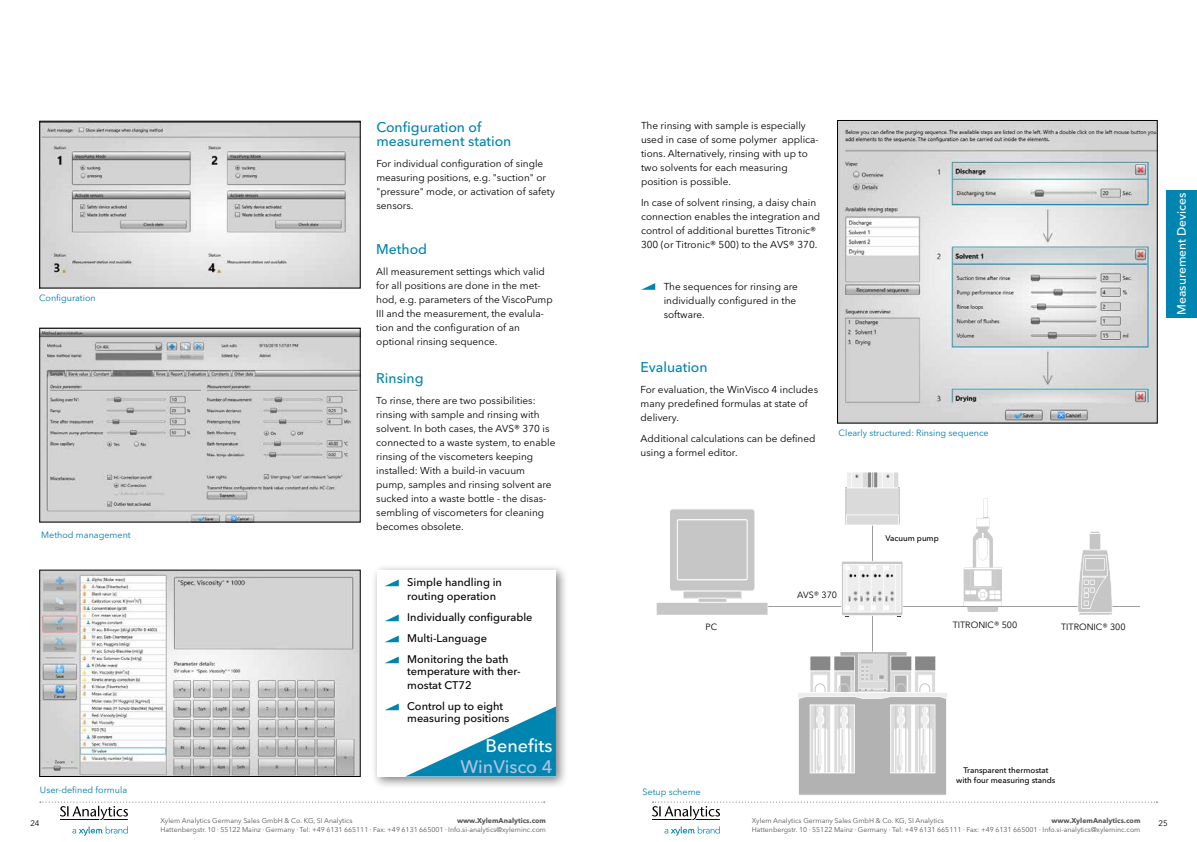
<style>
.page{position:relative;width:1197px;height:842px;background:#fff}
.page>*{position:absolute;margin:0;border:0;box-sizing:border-box;transform-origin:0 0}
.t1{font:500 18px "Avenir Next LT Pro";color:#b3c3df}
.t2{font:500 18px "Avenir Next LT Pro";color:#fff}
.t3{font:500 14px/14px "Avenir Next LT Pro";color:#0085b0}
.t4{font:500 12px "Avenir Next LT Pro";color:#fff}
.t5{font:500 11px/14px "Avenir Next LT Pro";color:#000}
.t6{font:10px/14px "Avenir Next LT Pro";color:#000}
.t7{font:9px "Avenir Next LT Pro";color:#007aa8}
.t8{font:9px "Avenir Next LT Pro";color:#000}
.t9{font:500 8px/10px "Avenir Next LT Pro";color:#000;text-align:center}
.t10{font:8px "Avenir Next LT Pro";color:#000}
.t11{font:7px "Avenir Next LT Pro";color:#575756}
.t12{font:700 7px "Avenir Next LT Pro";color:#575756}
</style>
<div class="page">
<svg style="left:652px;top:801px;width:505px;height:19px"></svg>
<svg style="left:664px;top:826px;width:55px;height:10px"></svg>
<svg style="left:40px;top:801px;width:504px;height:19px"></svg>
<svg style="left:72px;top:826px;width:56px;height:10px"></svg>
<hr style="left:872px;top:503px;width:1px;height:161px;background:#9d9d9c">
<hr style="left:756px;top:606px;width:383px;height:1px;background:#9d9d9c">
<svg style="left:656px;top:509px;width:112px;height:106px"></svg>
<svg style="left:1077px;top:531px;width:35px;height:84px"></svg>
<svg style="left:841px;top:561px;width:62px;height:56px"></svg>
<svg style="left:798px;top:651px;width:149px;height:144px"></svg>
<svg style="left:845px;top:472px;width:55px;height:53px"></svg>
<svg style="left:963px;top:498px;width:38px;height:114px"></svg>
<div style="left:1165px;top:190px;width:31px;height:127px;background:#0085b0"></div>
<div style="left:371px;top:564px;width:198px;height:225px;background:#000;opacity:.5"></div>
<div style="left:377px;top:570px;width:179px;height:206px;background:#fff"></div>
<svg style="left:406px;top:706px;width:150px;height:70px"></svg>
<svg style="left:385px;top:579px;width:14px;height:7px"></svg>
<svg style="left:385px;top:614px;width:14px;height:7px"></svg>
<svg style="left:385px;top:635px;width:14px;height:7px"></svg>
<svg style="left:385px;top:656px;width:14px;height:7px"></svg>
<svg style="left:385px;top:703px;width:14px;height:7px"></svg>
<svg style="left:641px;top:283px;width:14px;height:7px"></svg>
<img style="left:42px;top:123px;width:316px;height:163px">
<div style="left:40px;top:121px;width:320px;height:167px;border:1px solid #000"></div>
<img style="left:42px;top:330px;width:316px;height:190px">
<div style="left:40px;top:328px;width:320px;height:194px;border:1px solid #000"></div>
<img style="left:42px;top:572px;width:316px;height:203px">
<div style="left:40px;top:570px;width:320px;height:207px;border:1px solid #000"></div>
<img style="left:839px;top:122px;width:316px;height:299px">
<div style="left:837px;top:120px;width:320px;height:303px;border:1px solid #000"></div>
<p class="t7" style="left:39px;top:292px;width:58px">Configuration</p>
<p class="t7" style="left:41px;top:529px;width:91px">Method management</p>
<h2 class="t3" style="left:376px;top:120px;width:137px">Configuration of measurement station</h2>
<p class="t6" style="left:376px;top:156px;width:180px">For individual configuration of single measuring positions, e.g. "suction" or "pressure" mode, or activation of safety sensors.</p>
<h2 class="t3" style="left:376px;top:242px;width:52px">Method</h2>
<p class="t6" style="left:376px;top:264px;width:178px">All measurement settings which valid for all positions are done in the met&shy;hod, e.g. parameters of the ViscoPump III and the measurement, the evalula&shy;tion and the configuration of an optional rinsing sequence.</p>
<h2 class="t3" style="left:376px;top:371px;width:49px">Rinsing</h2>
<p class="t6" style="left:376px;top:393px;width:180px">To rinse, there are two possibilities: rinsing with sample and rinsing with solvent. In both cases, the AVS® 370 is connected to a waste system, to enable rinsing of the viscometers keeping installed: With a build-in vacuum pump, samples and rinsing solvent are sucked into a waste bottle - the disas&shy;sembling of viscometers for cleaning becomes obsolete.</p>
<p class="t6" style="left:641px;top:118px;width:179px">The rinsing with sample is especially used in case of some polymer applica&shy;tions. Alternatively, rinsing with up to two solvents for each measuring position is possible.</p>
<p class="t6" style="left:641px;top:195px;width:181px">In case of solvent rinsing, a daisy chain connection enables the integration and control of additional burettes Titronic® 300 (or Titronic® 500) to the AVS® 370.</p>
<p class="t6" style="left:663px;top:279px;width:136px">The sequences for rinsing are individually configured in the software.</p>
<h2 class="t3" style="left:640px;top:360px;width:69px">Evaluation</h2>
<p class="t6" style="left:640px;top:382px;width:179px">For evaluation, the WinVisco 4 includes many predefined formulas at state of delivery.</p>
<p class="t6" style="left:640px;top:431px;width:176px">Additional calculations can be defined using a formel editor.</p>
<p class="t7" style="left:838px;top:428px;width:152px">Clearly structured: Rinsing sequence</p>
<p class="t9" style="left:885px;top:533px;width:55px">Vacuum pump</p>
<p class="t4" style="left:1174px;top:315px;width:124px;rotate:-90deg">Measurement Devices</p>
<p class="t7" style="left:40px;top:785px;width:89px">User-defined formula</p>
<p class="t5" style="left:407px;top:575px;width:96px">Simple handling in routing operation</p>
<p class="t5" style="left:407px;top:607px;width:127px;line-height:21px">Individually configurable<br>Multi-Language<br>Monitoring the bath</p>
<p class="t5" style="left:407px;top:664px;width:115px">temperature with ther&shy;mostat CT72</p>
<p class="t5" style="left:407px;top:700px;width:104px;line-height:12px">Control up to eight measuring positions</p>
<h1 class="t2" style="left:485px;top:735px;width:68px">Benefits</h1>
<h1 class="t1" style="left:460px;top:756px;width:93px">WinVisco 4</h1>
<p class="t8" style="left:705px;top:621px;width:13px">PC</p>
<p class="t7" style="left:642px;top:787px;width:60px">Setup scheme</p>
<p class="t8" style="left:797px;top:589px;width:42px">AVS® 370</p>
<p class="t8" style="left:952px;top:620px;width:66px">TITRONIC® 500</p>
<p class="t8" style="left:1060px;top:621px;width:66px">TITRONIC® 300</p>
<p class="t9" style="left:956px;top:766px;width:101px">Transparent thermostat with four measuring stands</p>
<p class="t11" style="left:161px;top:816px;width:193px">Xylem Analytics Germany Sales GmbH &amp; Co. KG, SI Analytics</p>
<p class="t12" style="left:457px;top:816px;width:91px">www.XylemAnalytics.com</p>
<p class="t11" style="left:161px;top:825px;width:387px">Hattenbergstr. 10 · 55122 Mainz · Germany · Tel: +49 6131 665111 · Fax: +49 6131 665001 · Info.si-analytics@xyleminc.com</p>
<p class="t11" style="left:751px;top:816px;width:193px">Xylem Analytics Germany Sales GmbH &amp; Co. KG, SI Analytics</p>
<p class="t12" style="left:1051px;top:816px;width:91px">www.XylemAnalytics.com</p>
<p class="t11" style="left:751px;top:825px;width:390px">Hattenbergstr. 10 · 55122 Mainz · Germany · Tel: +49 6131 665111 · Fax: +49 6131 665001 · Info.si-analytics@xyleminc.com</p>
<p class="t10" style="left:30px;top:818px;width:11px">24</p>
<p class="t10" style="left:1158px;top:818px;width:11px">25</p>
</div>
